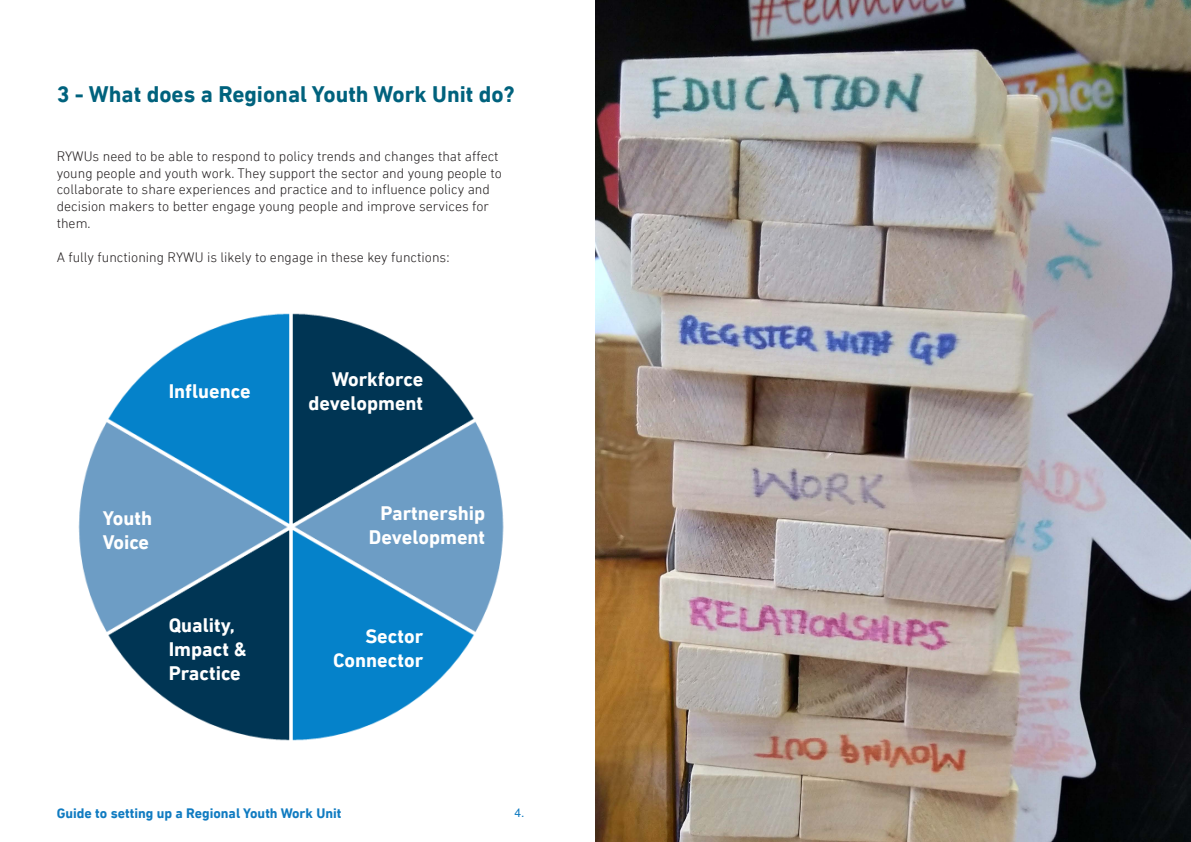
<style>
.page{position:relative;width:1191px;height:842px;background:#fff}
.page>*{position:absolute;margin:0;border:0;box-sizing:border-box;transform-origin:0 0}
.Paragraph_Style_4{font:700 23px "DIN Next W01";color:#00627d}
.t1{font:700 20px/24px "DIN Next W01";color:#fff;text-align:right}
.t2{font:300 14px/16.8px "DIN Next W01";color:#231f20}
.t3{font:700 14px "DIN Next W01";color:#107bc1}
.t4{font:12px "Te X Gyre Heros";color:#107bc1}
</style>
<div class="page">
<img style="left:78px;top:313px;width:426px;height:428px">
<img style="left:595px;top:0;width:596px;height:842px">
<p class="Paragraph_Style_4" style="left:57px;top:81px;width:459px">3 - What does a Regional Youth Work Unit do?</p>
<p class="t2" style="left:57px;top:147px;width:446px">RYWUs need to be able to respond to policy trends and changes that affect young people and youth work. They support the sector and young people to collaborate to share experiences and practice and to influence policy and decision makers to better engage young people and improve services for them.</p>
<p class="t2" style="left:57px;top:248px;width:394px">A fully functioning RYWU is likely to engage in these key functions:</p>
<p class="t1" style="left:169px;top:379px;width:83px">Influence</p>
<p class="t1" style="left:103px;top:506px;width:51px">Youth</p>
<p class="t1" style="left:103px;top:530px;width:48px">Voice</p>
<p class="t1" style="left:169px;top:613px;width:67px">Quality,</p>
<p class="t1" style="left:169px;top:637px;width:79px">Impact &amp;</p>
<p class="t1" style="left:169px;top:661px;width:74px">Practice</p>
<p class="t1" style="left:308px;top:367px;width:116px">Workforce development</p>
<p class="t1" style="left:380px;top:501px;width:106px">Partnership</p>
<p class="t1" style="left:369px;top:525px;width:118px">Development</p>
<p class="t1" style="left:365px;top:624px;width:59px">Sector</p>
<p class="t1" style="left:333px;top:648px;width:92px">Connector</p>
<p class="t3" style="left:57px;top:805px;width:286px">Guide to setting up a Regional Youth Work Unit</p>
<p class="t4" style="left:514px;top:803px;width:12px">4.</p>
</div>
